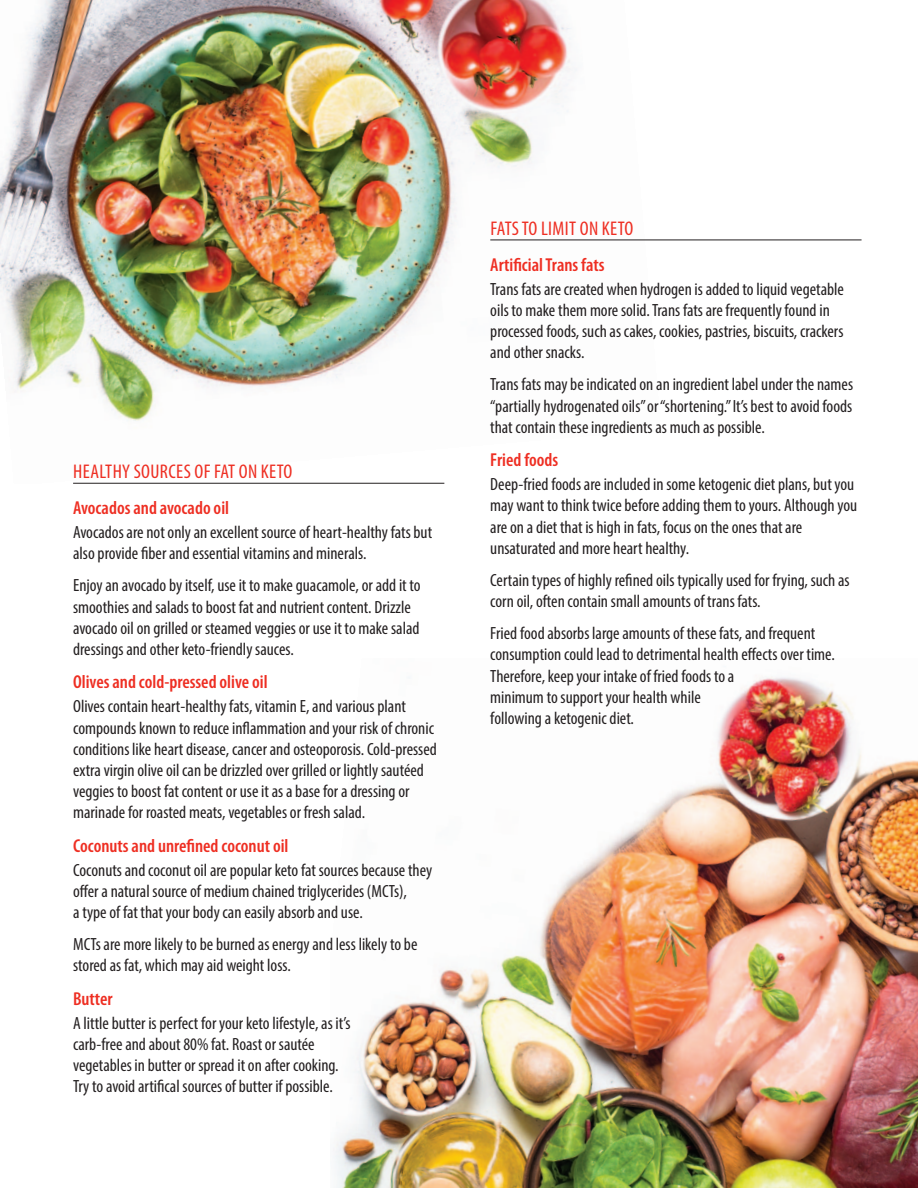
<style>
.page{position:relative;width:918px;height:1188px;background:#fff}
.page>*{position:absolute;margin:0;border:0;box-sizing:border-box;transform-origin:0 0}
.t1{font:condensed 19.8px "Myriad Pro";letter-spacing:.02em;color:#ee2e22}
.t2{font:600 condensed 18.75px "Myriad Pro";color:#ee2e22}
.t3{font:condensed 17.7px/21.3px "Myriad Pro";color:#231f20}
</style>
<div class="page">
<img style="left:334px;top:676px;width:584px;height:512px">
<img style="left:0;top:1px;width:660px;height:483px">
<hr style="left:73px;top:483px;width:371px;height:1px;background:#231f20">
<hr style="left:490px;top:240px;width:372px;height:1px;background:#231f20">
<p class="t1" style="left:73px;top:464px;width:221px">HEALTHY SOURCES OF FAT ON KETO</p>
<p class="t2" style="left:73px;top:501px;width:158px">Avocados and avocado oil</p>
<p class="t3" style="left:73px;top:523px;width:361px">Avocados are not only an excellent source of heart-healthy fats but also provide fiber and essential vitamins and minerals.</p>
<p class="t3" style="left:73px;top:576px;width:349px">Enjoy an avocado by itself, use it to make guacamole, or add it to smoothies and salads to boost fat and nutrient content. Drizzle avocado oil on grilled or steamed veggies or use it to make salad dressings and other keto-friendly sauces.</p>
<p class="t2" style="left:73px;top:675px;width:196px">Olives and cold-pressed olive oil</p>
<p class="t3" style="left:73px;top:697px;width:365px">Olives contain heart-healthy fats, vitamin E, and various plant compounds known to reduce inflammation and your risk of chronic conditions like heart disease, cancer and osteoporosis. Cold-pressed extra virgin olive oil can be drizzled over grilled or lightly sautéed veggies to boost fat content or use it as a base for a dressing or marinade for roasted meats, vegetables or fresh salad.</p>
<p class="t2" style="left:73px;top:839px;width:217px">Coconuts and unrefined coconut oil</p>
<p class="t3" style="left:73px;top:861px;width:361px">Coconuts and coconut oil are popular keto fat sources because they offer a natural source of medium chained triglycerides (MCTs),<br>a type of fat that your body can easily absorb and use.</p>
<p class="t3" style="left:73px;top:935px;width:346px">MCTs are more likely to be burned as energy and less likely to be stored as fat, which may aid weight loss.</p>
<p class="t2" style="left:73px;top:992px;width:41px">Butter</p>
<p class="t3" style="left:73px;top:1014px;width:279px">A little butter is perfect for your keto lifestyle, as it’s carb-free and about 80% fat. Roast or sautée vegetables in butter or spread it on after cooking.<br>Try to avoid artifical sources of butter if possible.</p>
<p class="t1" style="left:491px;top:221px;width:144px">FATS TO LIMIT ON KETO</p>
<p class="t2" style="left:490px;top:258px;width:116px">Artificial Trans fats</p>
<p class="t3" style="left:490px;top:280px;width:355px">Trans fats are created when hydrogen is added to liquid vegetable oils to make them more solid. Trans fats are frequently found in processed foods, such as cakes, cookies, pastries, biscuits, crackers and other snacks.</p>
<p class="t3" style="left:490px;top:375px;width:364px;text-align:justify">Trans fats may be indicated on an ingredient label under the names “partially hydrogenated oils” or “shortening.” It’s best to avoid foods that contain these ingredients as much as possible.</p>
<p class="t2" style="left:490px;top:453px;width:69px">Fried foods</p>
<p class="t3" style="left:490px;top:475px;width:369px">Deep-fried foods are included in some ketogenic diet plans, but you may want to think twice before adding them to yours. Although you are on a diet that is high in fats, focus on the ones that are unsaturated and more heart healthy.</p>
<p class="t3" style="left:490px;top:571px;width:361px">Certain types of highly refined oils typically used for frying, such as corn oil, often contain small amounts of trans fats.</p>
<p class="t3" style="left:490px;top:624px;width:346px">Fried food absorbs large amounts of these fats, and frequent consumption could lead to detrimental health effects over time.<br>Therefore, keep your intake of fried foods to a<br>minimum to support your health while<br>following a ketogenic diet.</p>
</div>
